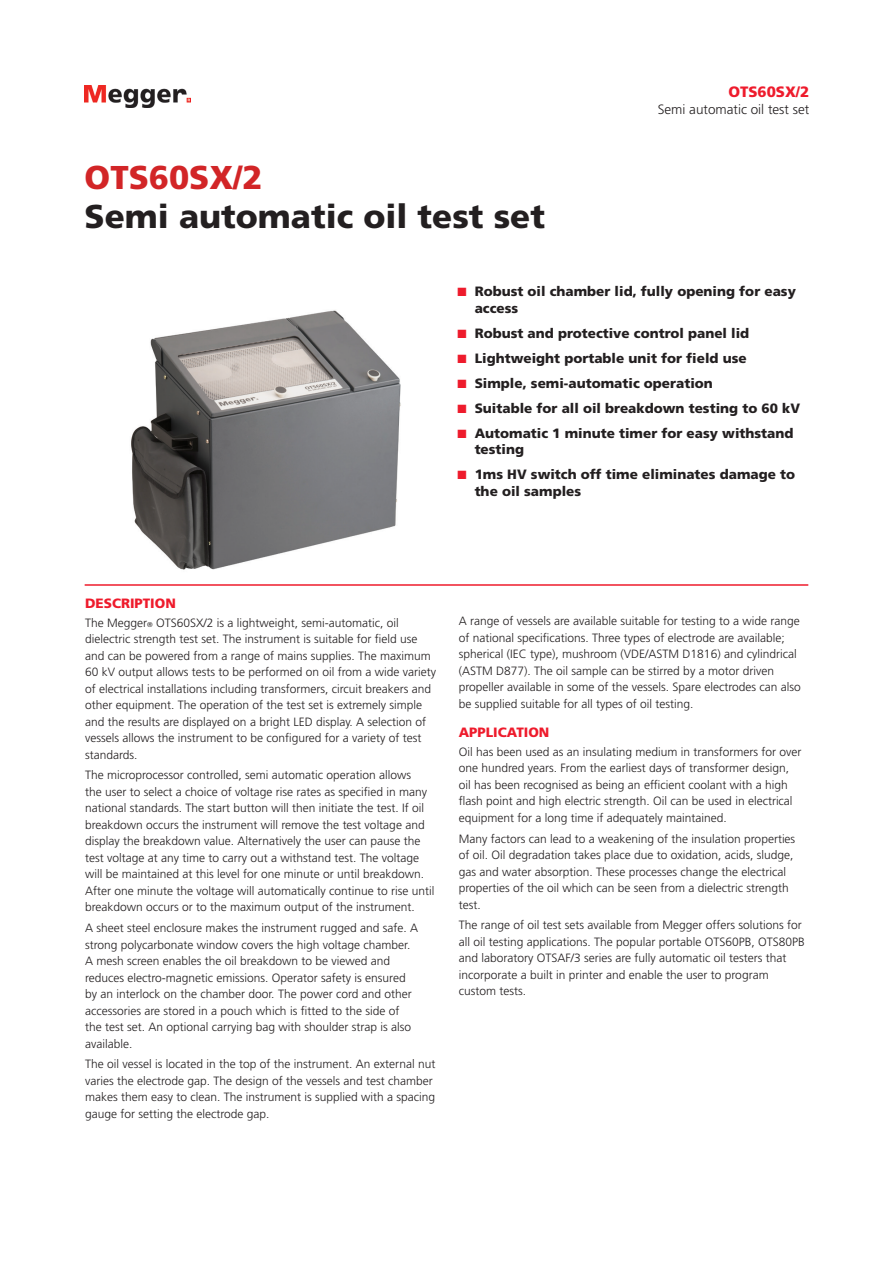
<style>
.page{position:relative;width:893px;height:1263px;background:#fff}
.page>*{position:absolute;margin:0;border:0;box-sizing:border-box;transform-origin:0 0}
.t1{font:900 33px "Frutiger LT Std";color:#231f20}
.t2{font:900 33px "Frutiger LT Std";color:#d22527}
.t3{font:900 15px "Frutiger LT Std";color:#ee1b2c}
.t4{font:900 13.5px/16.5px "Frutiger LT Std";color:#231f20}
.t5{font:300 13.5px "Frutiger LT Std";color:#231f20}
.t6{font:900 13.5px "Frutiger LT Std";color:#ee1b2c}
.t7{font:300 12px/16.5px "Frutiger LT Std";color:#231f20}
.s1{color:#ee1b2c}
.s2{font-size:7.05px}
</style>
<div class="page">
<img style="left:131px;top:310px;width:270px;height:260px">
<hr style="left:85px;top:584px;width:723px;height:2px;background:#ee1b2c">
<img style="left:85px;top:85px;width:106px;height:22px">
<h1 class="t2" style="left:85px;top:157px;width:22px">OTS</h1>
<h1 class="t2" style="left:149px;top:157px;width:115px">60SX/2</h1>
<h1 class="t1" style="left:85px;top:196px;width:462px">Semi automatic oil test set</h1>
<p class="t3" style="left:728px;top:82px;width:11px">OTS</p>
<p class="t3" style="left:757px;top:82px;width:53px">60SX/2</p>
<p class="t5" style="left:658px;top:101px;width:153px">Semi automatic oil test set</p>
<p class="t4" style="left:475px;top:283px;width:323px;text-indent:-17px"><span class="s1">■</span> Robust oil chamber lid, fully opening for easy access</p>
<p class="t4" style="left:458px;top:325px;width:293px"><span class="s1">■</span> Robust and protective control panel lid</p>
<p class="t4" style="left:458px;top:350px;width:291px"><span class="s1">■</span> Lightweight portable unit for field use</p>
<p class="t4" style="left:458px;top:375px;width:257px"><span class="s1">■</span> Simple, semi-automatic operation</p>
<p class="t4" style="left:458px;top:400px;width:344px"><span class="s1">■</span> Suitable for all oil breakdown testing to 60 kV</p>
<p class="t4" style="left:475px;top:425px;width:320px;text-indent:-17px"><span class="s1">■</span> Automatic 1 minute timer for easy withstand testing</p>
<p class="t4" style="left:475px;top:466px;width:322px;text-indent:-17px"><span class="s1">■</span> 1ms HV switch off time eliminates damage to the oil samples</p>
<p class="t6" style="left:85px;top:595px;width:92px">Description</p>
<p class="t7" style="left:85px;top:614px;width:353px">The Megger<span class="s2">®</span> OTS60SX/2 is a lightweight, semi-automatic, oil dielectric strength test set. The instrument is suitable for field use and can be powered from a range of mains supplies. The maximum 60 kV output allows tests to be performed on oil from a wide variety of electrical installations including transformers, circuit breakers and other equipment. The operation of the test set is extremely simple and the results are displayed on a bright LED display. A selection of vessels allows the instrument to be configured for a variety of test standards.</p>
<p class="t7" style="left:85px;top:767px;width:351px">The microprocessor controlled, semi automatic operation allows<br>the user to select a choice of voltage rise rates as specified in many national standards. The start button will then initiate the test. If oil breakdown occurs the instrument will remove the test voltage and display the breakdown value. Alternatively the user can pause the test voltage at any time to carry out a withstand test. The voltage will be maintained at this level for one minute or until breakdown.<br>After one minute the voltage will automatically continue to rise until breakdown occurs or to the maximum output of the instrument.</p>
<p class="t7" style="left:85px;top:920px;width:335px">A sheet steel enclosure makes the instrument rugged and safe. A strong polycarbonate window covers the high voltage chamber.<br>A mesh screen enables the oil breakdown to be viewed and reduces electro-magnetic emissions. Operator safety is ensured by an interlock on the chamber door. The power cord and other accessories are stored in a pouch which is fitted to the side of the test set. An optional carrying bag with shoulder strap is also available.</p>
<p class="t7" style="left:85px;top:1056px;width:352px">The oil vessel is located in the top of the instrument. An external nut varies the electrode gap. The design of the vessels and test chamber makes them easy to clean. The instrument is supplied with a spacing gauge for setting the electrode gap.</p>
<p class="t7" style="left:459px;top:613px;width:344px">A range of vessels are available suitable for testing to a wide range of national specifications. Three types of electrode are available; spherical (IEC type), mushroom (VDE/ASTM D1816) and cylindrical (ASTM D877). The oil sample can be stirred by a motor driven propeller available in some of the vessels. Spare electrodes can also be supplied suitable for all types of oil testing.</p>
<p class="t6" style="left:459px;top:724px;width:92px">Application</p>
<p class="t7" style="left:459px;top:743px;width:344px">Oil has been used as an insulating medium in transformers for over one hundred years. From the earliest days of transformer design, oil has been recognised as being an efficient coolant with a high flash point and high electric strength. Oil can be used in electrical equipment for a long time if adequately maintained.</p>
<p class="t7" style="left:459px;top:830px;width:338px">Many factors can lead to a weakening of the insulation properties of oil. Oil degradation takes place due to oxidation, acids, sludge, gas and water absorption. These processes change the electrical properties of the oil which can be seen from a dielectric strength test.</p>
<p class="t7" style="left:459px;top:917px;width:348px">The range of oil test sets available from Megger offers solutions for all oil testing applications. The popular portable OTS60PB, OTS80PB and laboratory OTSAF/3 series are fully automatic oil testers that incorporate a built in printer and enable the user to program custom tests.</p>
</div>
